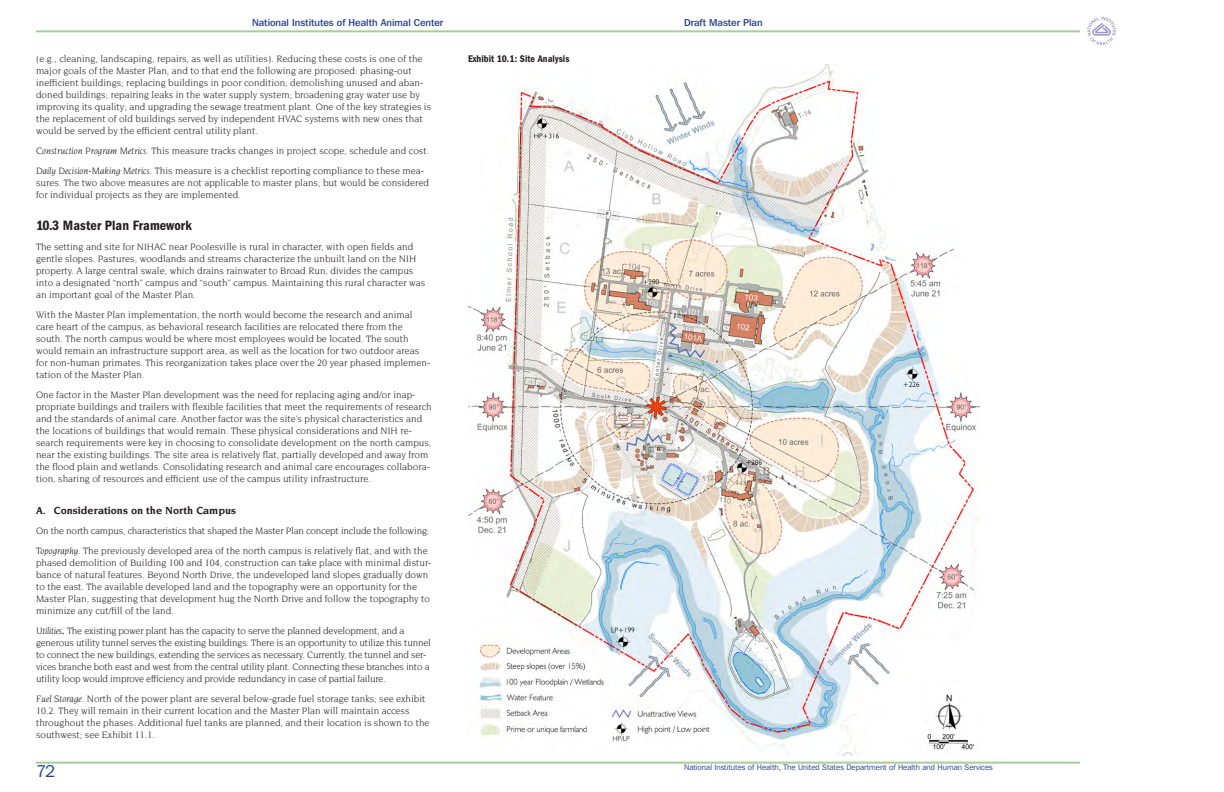
<style>
.page{position:relative;width:1224px;height:792px;background:#fff}
.page>*{position:absolute;margin:0;border:0;box-sizing:border-box;transform-origin:0 0}
.t1{font:17px "Franklin Gothic IT Cby BT";color:#253f8e}
._2-subhead_A{font:600 condensed 14px "Franklin Gothic";letter-spacing:.005em;color:#231f20}
._3-subhead_B{font:700 11px "Novarese";color:#231f20}
._0a-default_body_tex{font:10px/12px "Novarese";color:#231f20}
._0a-default_body_tex-2{font:10px/12px "Novarese";letter-spacing:-.02em;color:#231f20}
.t2{font:500 10px "Franklin Gothic IT Cby BT";color:#253f8e}
.exhibit_title{font:600 condensed 10px "Franklin Gothic";letter-spacing:.005em;color:#231f20}
.t3{font:8px "Franklin Gothic IT Cby BT";color:#253f8e}
.s1{font-style:italic}
.s2{font-weight:700}
</style>
<div class="page">
<hr style="left:36px;top:30px;width:1044px;height:2px;background:#a3cf9a">
<hr style="left:36px;top:762px;width:1044px;height:2px;background:#a3cf9a">
<svg style="left:1087px;top:17px;width:29px;height:28px"></svg>
<img style="left:468px;top:65px;width:511px;height:691px">
<p class="t2" style="left:252px;top:16px;width:193px">National Institutes of Health Animal Center</p>
<p class="t2" style="left:684px;top:16px;width:80px">Draft Master Plan</p>
<p class="_0a-default_body_tex" style="left:36px;top:53px;width:388px">(e.g., cleaning, landscaping, repairs, as well as utilities). Reducing these costs is one of the</p>
<p class="exhibit_title" style="left:468px;top:52px;width:103px">Exhibit 10.1: Site Analysis</p>
<p class="_0a-default_body_tex" style="left:36px;top:65px;width:397px">major goals of the Master Plan, and to that end the following are proposed: phasing-out inefficient buildings; replacing buildings in poor condition; demolishing unused and aban&shy;doned buildings; repairing leaks in the water supply system; broadening gray water use by improving its quality; and upgrading the sewage treatment plant. One of the key strategies is the replacement of old buildings served by independent HVAC systems with new ones that would be served by the efficient central utility plant.</p>
<p class="_0a-default_body_tex" style="left:36px;top:145px;width:395px"><span class="s1">Construction Program Metrics.</span> This measure tracks changes in project scope, schedule and cost.</p>
<p class="_0a-default_body_tex" style="left:36px;top:165px;width:394px"><span class="s1">Daily Decision-Making Metrics</span>. This measure is a checklist reporting compliance to these mea&shy;sures. The two above measures are not applicable to master plans, but would be considered for individual projects as they are implemented.</p>
<p class="_2-subhead_A" style="left:36px;top:217px;width:157px">10.3 Master Plan Framework</p>
<p class="_0a-default_body_tex" style="left:36px;top:241px;width:391px">The setting and site for NIHAC near Poolesville is rural in character, with open fields and gentle slopes. Pastures, woodlands and streams characterize the unbuilt land on the NIH property. A large central swale, which drains rainwater to Broad Run, divides the campus into a designated “north” campus and “south” campus. Maintaining this rural character was an important goal of the Master Plan.</p>
<p class="_0a-default_body_tex" style="left:36px;top:309px;width:396px">With the Master Plan implementation, the north would become the research and animal care heart of the campus, as behavioral research facilities are relocated there from the south. The north campus would be where most employees would be located. The south would remain an infrastructure support area, as well as the location for two outdoor areas for non-human primates. This reorganization takes place over the 20 year phased implemen&shy;tation of the Master Plan.</p>
<p class="_0a-default_body_tex" style="left:36px;top:389px;width:397px">One factor in the Master Plan development was the need for replacing aging and/or inap&shy;propriate buildings and trailers with flexible facilities that meet the requirements of research and the standards of animal care. Another factor was the site’s physical characteristics and the locations of buildings that would remain. These physical considerations and NIH re&shy;search requirements were key in choosing to consolidate development on the north campus, near the existing buildings. The site area is relatively flat, partially developed and away from the flood plain and wetlands. Consolidating research and animal care encourages collabora&shy;tion, sharing of resources and efficient use of the campus utility infrastructure.</p>
<p class="_3-subhead_B" style="left:36px;top:504px;width:202px">A. Considerations on the North Campus</p>
<p class="_0a-default_body_tex-2" style="left:36px;top:525px;width:395px">On the north campus, characteristics that shaped the Master Plan concept include the following:</p>
<p class="_0a-default_body_tex" style="left:36px;top:545px;width:397px"><span class="s1">Topography</span>. The previously developed area of the north campus is relatively flat, and with the phased demolition of Building 100 and 104, construction can take place with minimal distur&shy;bance of natural features. Beyond North Drive, the undeveloped land slopes gradually down to the east. The available developed land and the topography were an opportunity for the Master Plan, suggesting that development hug the North Drive and follow the topography to minimize any cut/fill of the land.</p>
<p class="_0a-default_body_tex-2" style="left:36px;top:625px;width:397px"><span class="s1">Utilities</span><span class="s2">.</span> The existing power plant has the capacity to serve the planned development, and a generous utility tunnel serves the existing buildings. There is an opportunity to utilize this tunnel to connect the new buildings, extending the services as necessary. Currently, the tunnel and ser&shy;vices branche both east and west from the central utility plant. Connecting these branches into a utility loop would improve efficiency and provide redundancy in case of partial failure.</p>
<p class="_0a-default_body_tex" style="left:36px;top:693px;width:395px"><span class="s1">Fuel Storage</span>. North of the power plant are several below-grade fuel storage tanks; see exhibit 10.2. They will remain in their current location and the Master Plan will maintain access throughout the phases. Additional fuel tanks are planned, and their location is shown to the southwest; see Exhibit 11.1.</p>
<h1 class="t1" style="left:36px;top:761px;width:21px">72</h1>
<p class="t3" style="left:684px;top:763px;width:310px">National Institutes of Health, The United States Department of Health and Human Services</p>
</div>
